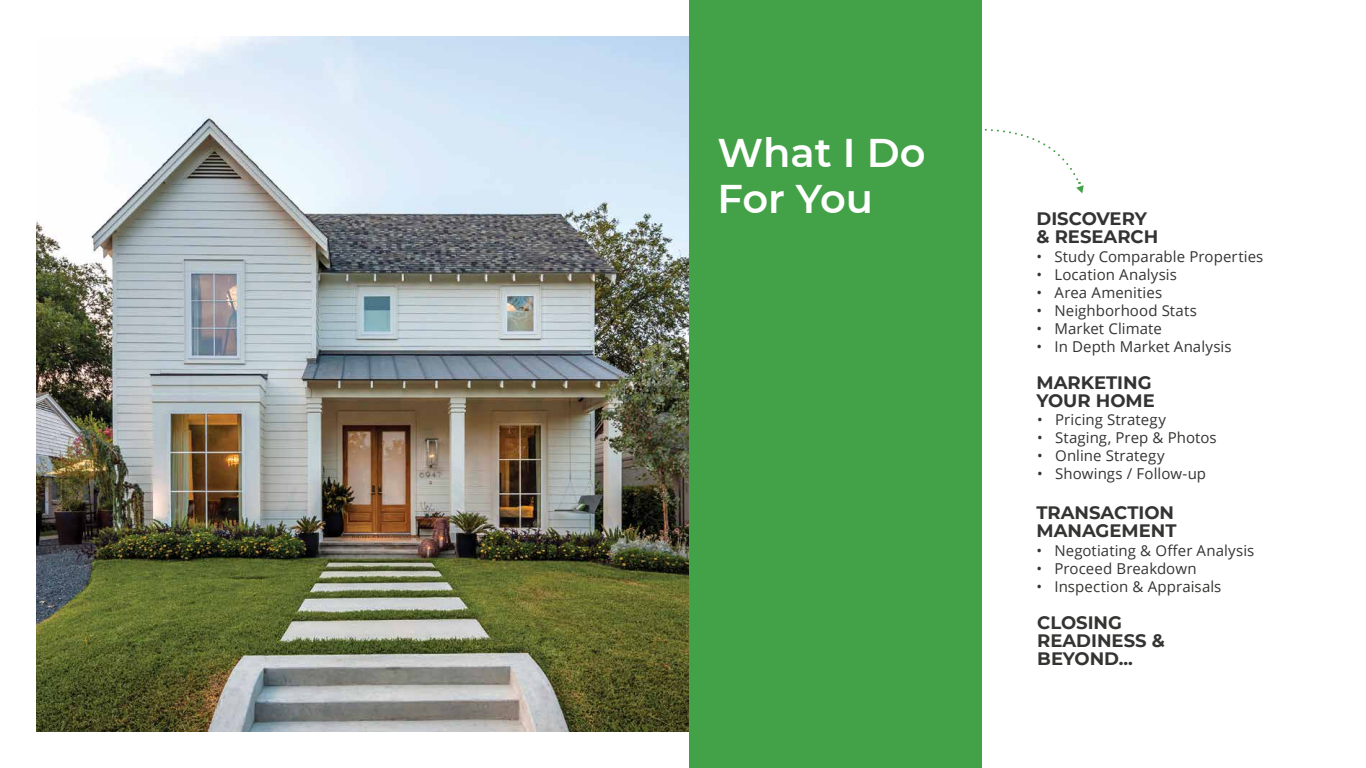
<style>
.page{position:relative;width:1366px;height:768px;background:#fff}
.page>*{position:absolute;margin:0;border:0;box-sizing:border-box;transform-origin:0 0}
.t1{font:600 40px/46px "Montserrat";color:#fff}
.t2{font:700 18px/18px "Montserrat";color:#343433}
.t3{font:700 18px/18px "Montserrat";color:#343333}
.t4{font:15px "Open Sans";letter-spacing:.005em;color:#343433}
</style>
<div class="page">
<img style="left:36px;top:36px;width:653px;height:696px">
<div style="left:689px;top:0;width:293px;height:768px;background:#43a147"></div>
<svg style="left:984px;top:128px;width:100px;height:65px"></svg>
<h1 class="t1" style="left:717px;top:128px;width:210px">What I Do<br>For You</h1>
<p class="t3" style="left:1036px;top:208px;width:123px">DISCOVERY &amp; RESEARCH</p>
<p class="t4" style="left:1036px;top:246px;width:228px">• Study Comparable Properties</p>
<p class="t4" style="left:1036px;top:264px;width:142px">• Location Analysis</p>
<p class="t4" style="left:1036px;top:282px;width:127px">• Area Amenities</p>
<p class="t4" style="left:1036px;top:300px;width:162px">• Neighborhood Stats</p>
<p class="t4" style="left:1036px;top:318px;width:127px">• Market Climate</p>
<p class="t4" style="left:1036px;top:336px;width:196px">• In Depth Market Analysis</p>
<p class="t3" style="left:1036px;top:373px;width:120px">MARKETING<br>YOUR HOME</p>
<p class="t4" style="left:1037px;top:410px;width:130px">• Pricing Strategy</p>
<p class="t4" style="left:1037px;top:428px;width:181px">• Staging, Prep &amp; Photos</p>
<p class="t4" style="left:1037px;top:446px;width:129px">• Online Strategy</p>
<p class="t4" style="left:1037px;top:464px;width:170px">• Showings / Follow-up</p>
<p class="t2" style="left:1036px;top:503px;width:142px">TRANSACTION<br>MANAGEMENT</p>
<p class="t4" style="left:1036px;top:541px;width:219px">• Negotiating &amp; Offer Analysis</p>
<p class="t4" style="left:1036px;top:559px;width:162px">• Proceed Breakdown</p>
<p class="t4" style="left:1036px;top:577px;width:186px">• Inspection &amp; Appraisals</p>
<p class="t2" style="left:1037px;top:613px;width:129px">CLOSING<br>READINESS &amp;<br>BEYOND...</p>
</div>
